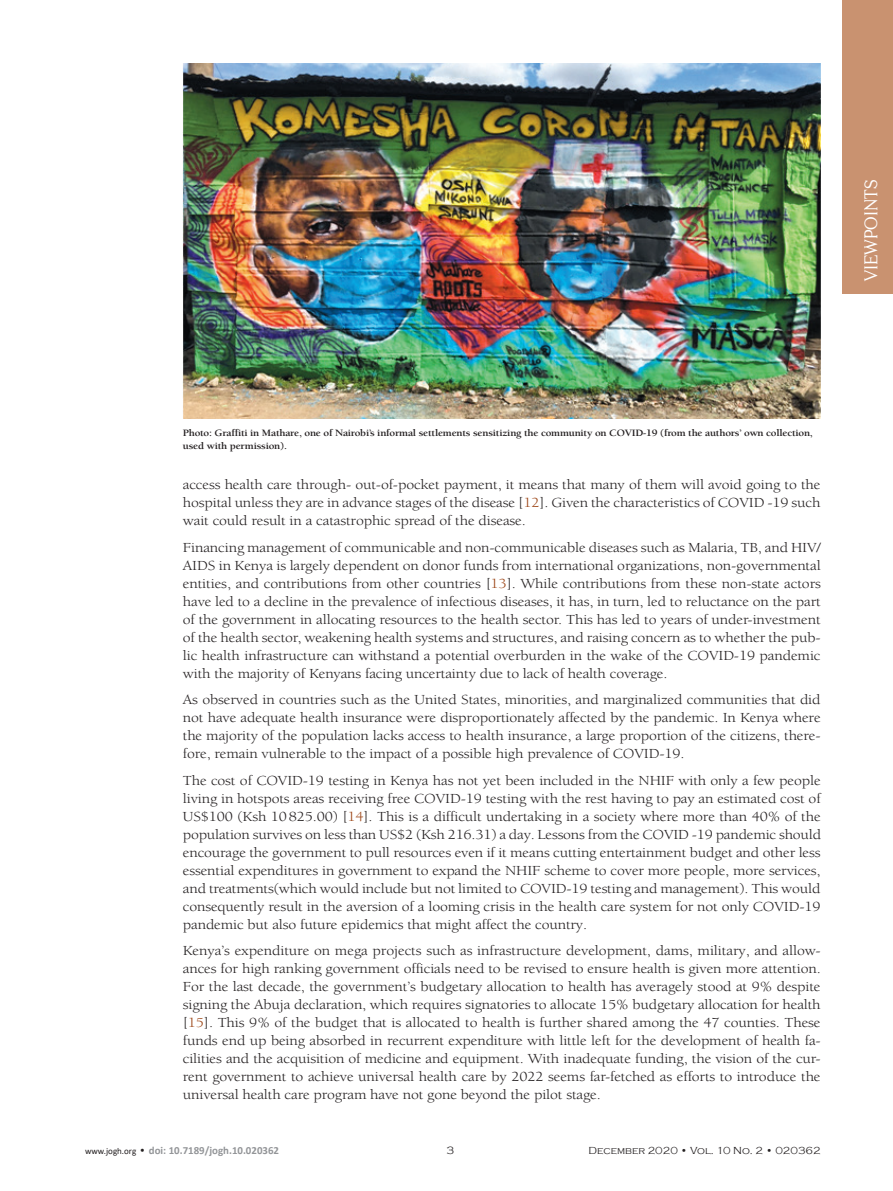
<style>
.page{position:relative;width:893px;height:1191px;background:#fff}
.page>*{position:absolute;margin:0;border:0;box-sizing:border-box;transform-origin:0 0}
.t1{font:18px "Centabel";color:#fff}
.tekst_osn{font:14.25px/18px "Berkeley Std";letter-spacing:-.01em;color:#231f20;text-align:justify;scale:1.11 1}
.t2{font:700 10.95px "Calibri";color:#939598}
.t3{font:300 10.95px "Copperplate Gothic";color:#231f20}
.t4{font:300 10.5px "Copperplate Gothic";color:#231f20}
.potpisi_slike_Photo{font:700 10.05px/12.6px "Berkeley Std";letter-spacing:-.02em;color:#231f20;scale:1.11 1}
.s1{color:#9d4718}
.s2{font-weight:400;font-size:9px;color:#231f20}
.s3{font-family:"Copperplate Gothic";font-weight:300;color:#231f20}
</style>
<div class="page">
<div style="left:842px;top:0;width:51px;height:293px;background:#c99270"></div>
<img style="left:183px;top:64px;width:638px;height:355px">
<p class="t1" style="left:860px;top:281px;width:103px;rotate:-90deg">VIEWPOINTS</p>
<p class="potpisi_slike_Photo" style="left:183px;top:427px;width:569px">Photo: Graffiti in Mathare, one of Nairobi’s informal settlements sensitizing the community on COVID-19 (from the authors’ own collection, used with permission).</p>
<p class="tekst_osn" style="left:183px;top:476px;width:576px">access health care through- out-of-pocket payment, it means that many of them will avoid going to the hospital unless they are in advance stages of the disease [<span class="s1">12</span>]. Given the characteristics of COVID -19 such wait could result in a catastrophic spread of the disease.</p>
<p class="tekst_osn" style="left:183px;top:538px;width:576px">Financing management of communicable and non-communicable diseases such as Malaria, TB, and HIV/ AIDS in Kenya is largely dependent on donor funds from international organizations, non-governmental entities, and contributions from other countries [<span class="s1">13</span>]. While contributions from these non-state actors have led to a decline in the prevalence of infectious diseases, it has, in turn, led to reluctance on the part of the government in allocating resources to the health sector. This has led to years of under-investment of the health sector, weakening health systems and structures, and raising concern as to whether the pub&shy;lic health infrastructure can withstand a potential overburden in the wake of the COVID-19 pandemic with the majority of Kenyans facing uncertainty due to lack of health coverage.</p>
<p class="tekst_osn" style="left:183px;top:691px;width:576px">As observed in countries such as the United States, minorities, and marginalized communities that did not have adequate health insurance were disproportionately affected by the pandemic. In Kenya where the majority of the population lacks access to health insurance, a large proportion of the citizens, there&shy;fore, remain vulnerable to the impact of a possible high prevalence of COVID-19.</p>
<p class="tekst_osn" style="left:183px;top:771px;width:577px">The cost of COVID-19 testing in Kenya has not yet been included in the NHIF with only a few people living in hotspots areas receiving free COVID-19 testing with the rest having to pay an estimated cost of US$100 (Ksh 10825.00) [<span class="s1">14</span>]. This is a difficult undertaking in a society where more than 40% of the population survives on less than US$2 (Ksh 216.31) a day. Lessons from the COVID -19 pandemic should encourage the government to pull resources even if it means cutting entertainment budget and other less essential expenditures in government to expand the NHIF scheme to cover more people, more services, and treatments(which would include but not limited to COVID-19 testing and management). This would consequently result in the aversion of a looming crisis in the health care system for not only COVID-19 pandemic but also future epidemics that might affect the country.</p>
<p class="tekst_osn" style="left:183px;top:942px;width:576px">Kenya’s expenditure on mega projects such as infrastructure development, dams, military, and allow&shy;ances for high ranking government officials need to be revised to ensure health is given more attention.<br>For the last decade, the government’s budgetary allocation to health has averagely stood at 9% despite signing the Abuja declaration, which requires signatories to allocate 15% budgetary allocation for health [<span class="s1">15</span>]. This 9% of the budget that is allocated to health is further shared among the 47 counties. These funds end up being absorbed in recurrent expenditure with little left for the development of health fa&shy;cilities and the acquisition of medicine and equipment. With inadequate funding, the vision of the cur&shy;rent government to achieve universal health care by 2022 seems far-fetched as efforts to introduce the universal health care program have not gone beyond the pilot stage.</p>
<p class="t2" style="left:85px;top:1142px;width:196px"><span class="s2">www.jogh.org</span> <span class="s3">•</span> doi: 10.7189/jogh.10.020362</p>
<p class="t3" style="left:447px;top:1144px;width:9px">3</p>
<p class="t4" style="left:589px;top:1144px;width:234px">December 2020 • Vol. 10 No. 2 • 020362</p>
</div>
